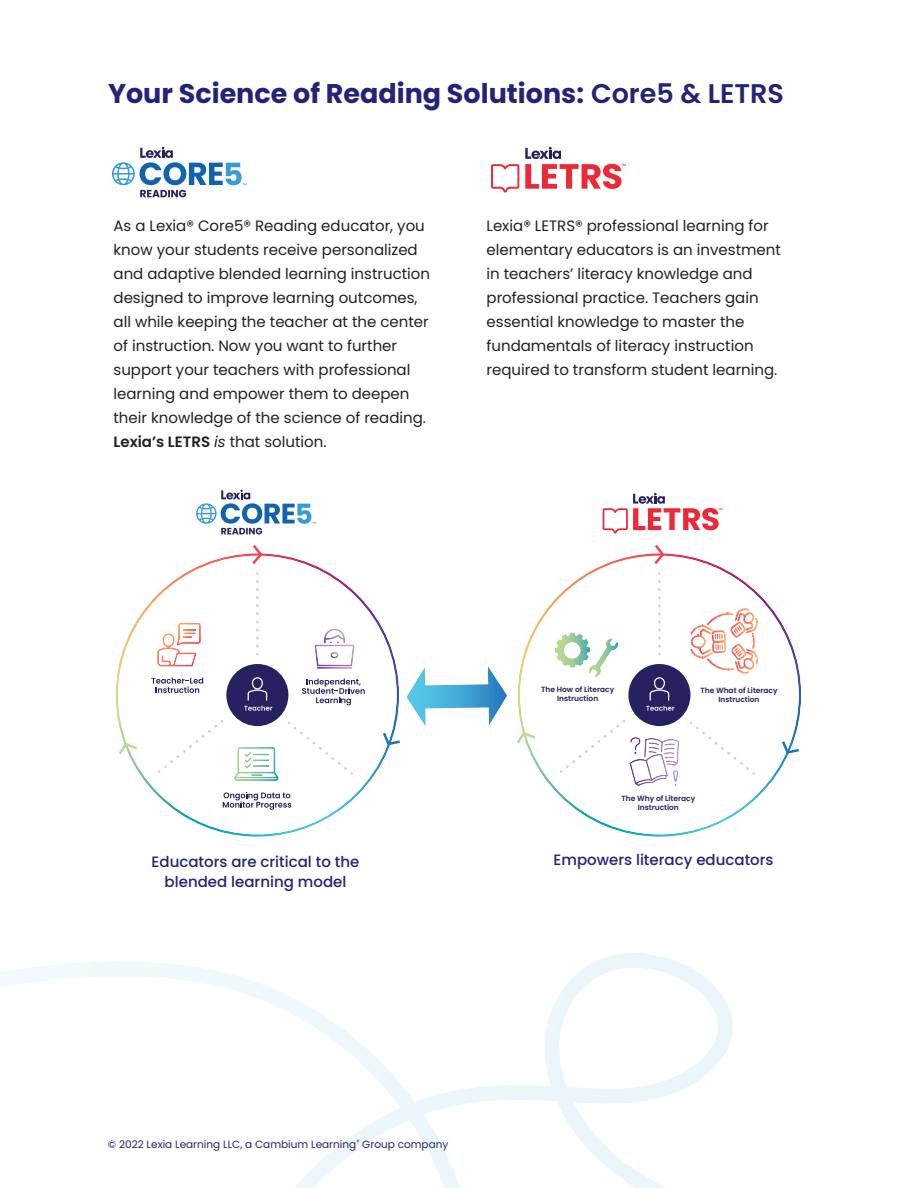
<style>
.page{position:relative;width:918px;height:1188px;background:#fff}
.page>*{position:absolute;margin:0;border:0;box-sizing:border-box;transform-origin:0 0}
.t1{font:700 27px "Poppins";color:#242279}
.t2{font:15px/24px "Poppins";color:#221f1f}
.t3{font:500 15px "Poppins";color:#242279}
.t4{font:10.5px "Poppins";color:#242279}
.t5{font:600 7.5px/9px "Poppins";color:#25205d;text-align:center}
.s1{font-weight:600}
.s2{font-style:italic}
</style>
<div class="page">
<svg style="left:491px;top:164px;width:28px;height:29px"></svg>
<svg style="left:525px;top:147px;width:101px;height:42px"></svg>
<svg style="left:112px;top:147px;width:135px;height:50px"></svg>
<img style="left:116px;top:583px;width:278px;height:254px">
<svg style="left:256px;top:573px;width:3px;height:73px"></svg>
<svg style="left:289px;top:722px;width:64px;height:53px"></svg>
<svg style="left:159px;top:720px;width:64px;height:53px"></svg>
<svg style="left:381px;top:730px;width:19px;height:17px"></svg>
<svg style="left:116px;top:741px;width:24px;height:16px"></svg>
<svg style="left:250px;top:545px;width:14px;height:19px"></svg>
<img style="left:518px;top:597px;width:276px;height:240px">
<svg style="left:658px;top:573px;width:3px;height:73px"></svg>
<svg style="left:691px;top:722px;width:64px;height:53px"></svg>
<svg style="left:561px;top:720px;width:117px;height:66px"></svg>
<svg style="left:780px;top:738px;width:19px;height:17px"></svg>
<svg style="left:517px;top:730px;width:21px;height:16px"></svg>
<svg style="left:652px;top:545px;width:14px;height:19px"></svg>
<img style="left:589px;top:638px;width:29px;height:39px">
<img style="left:555px;top:632px;width:35px;height:36px">
<img style="left:426px;top:684px;width:62px;height:25px">
<img style="left:406px;top:668px;width:20px;height:58px">
<img style="left:488px;top:666px;width:19px;height:59px">
<svg style="left:603px;top:493px;width:119px;height:41px"></svg>
<svg style="left:196px;top:490px;width:120px;height:44px"></svg>
<h1 class="t1" style="left:108px;top:78px;width:677px">Your Science of Reading Solutions: <span class="s1">Core5 &amp; LETRS</span></h1>
<p class="t2" style="left:114px;top:214px;width:318px">As a Lexia® Core5® Reading educator, you know your students receive personalized and adaptive blended learning instruction designed to improve learning outcomes, all while keeping the teacher at the center of instruction. Now you want to further support your teachers with professional learning and empower them to deepen their knowledge of the science of reading.<br><span class="s1">Lexia’s LETRS</span> <span class="s2">is</span> that solution.</p>
<p class="t2" style="left:487px;top:214px;width:296px">Lexia® LETRS® professional learning for elementary educators is an investment in teachers’ literacy knowledge and professional practice. Teachers gain essential knowledge to master the fundamentals of literacy instruction required to transform student learning.</p>
<p class="t5" style="left:541px;top:686px;width:75px">The How of Literacy<br>Instruction</p>
<p class="t5" style="left:700px;top:686px;width:79px">The What of Literacy<br>Instruction</p>
<p class="t5" style="left:622px;top:794px;width:75px">The Why of Literacy<br>Instruction</p>
<p class="t3" style="left:152px;top:856px;width:209px">Educators are critical to the</p>
<p class="t3" style="left:554px;top:854px;width:222px">Empowers literacy educators</p>
<p class="t3" style="left:165px;top:875px;width:183px">blended learning model</p>
<p class="t4" style="left:108px;top:1138px;width:342px">© 2022 Lexia Learning LLC, a Cambium Learning<sup>®</sup> Group company</p>
</div>
